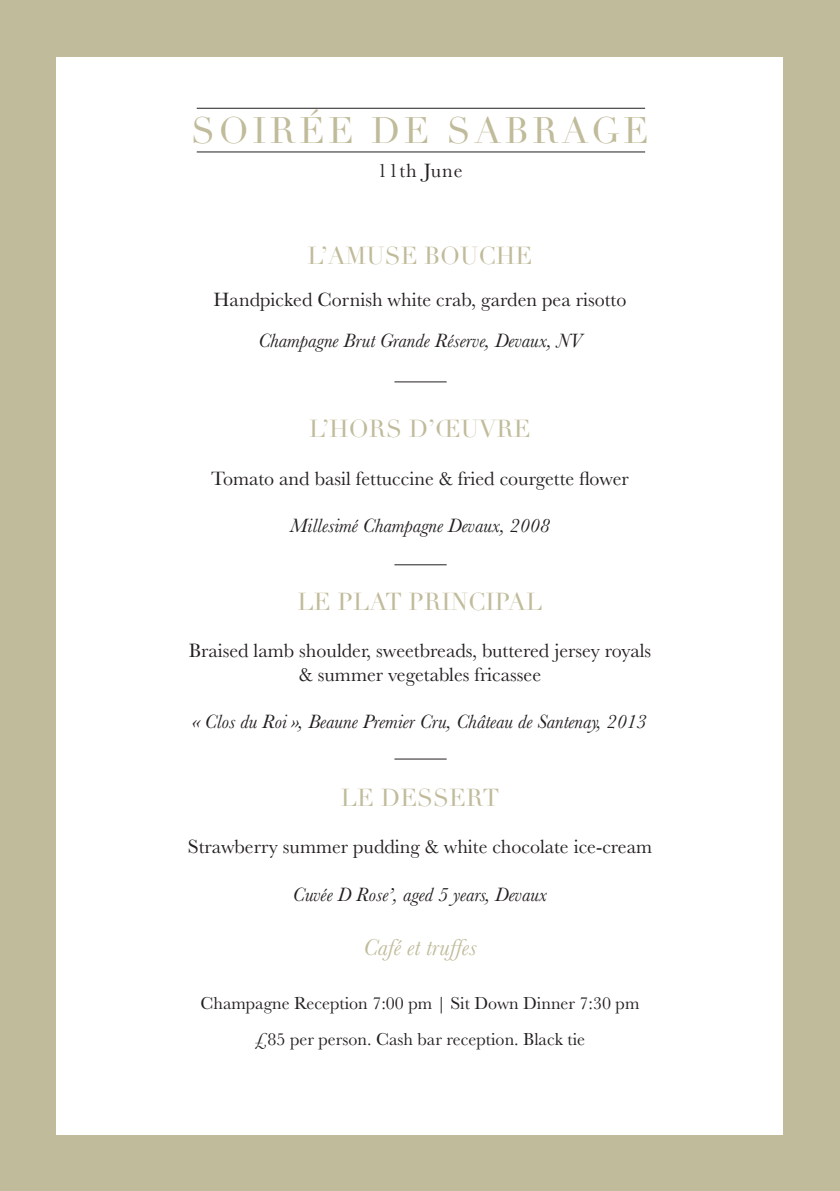
<style>
.page{position:relative;width:840px;height:1191px;background:#fff}
.page>*{position:absolute;margin:0;border:0;box-sizing:border-box;transform-origin:0 0}
.t1{font:36px "Didot";letter-spacing:.1em;color:#c0bb9a}
.t2{font:24px "Didot";color:#c0bb9a}
.t3{font:italic 24px "Baskerville";color:#c0bb9a}
.t4{font:20px/23.6px "Baskerville";color:#231f20;text-align:center}
.t5{font:italic 20px "Baskerville";color:#231f20}
.t6{font:20px "Baskerville";letter-spacing:.05em;color:#231f20}
.t7{font:18px/36px "Baskerville";color:#231f20;text-align:center}
</style>
<div class="page">
<div style="left:0;top:0;width:839px;height:1191px;background:#c0bb9a"></div>
<div style="left:57px;top:57px;width:725px;height:1077px;background:#fff"></div>
<hr style="left:197px;top:151px;width:447px;height:1px;background:#231f20">
<hr style="left:197px;top:108px;width:447px;height:1px;background:#231f20">
<hr style="left:394px;top:381px;width:52px;height:1px;background:#231f20">
<hr style="left:394px;top:758px;width:52px;height:1px;background:#231f20">
<hr style="left:394px;top:564px;width:52px;height:1px;background:#231f20">
<h1 class="t1" style="left:191px;top:109px;width:459px">SOIRÉE DE SABRAGE</h1>
<p class="t6" style="left:377px;top:158px;width:87px">11th June</p>
<p class="t2" style="left:307px;top:241px;width:226px">L’AMUSE BOUCHE</p>
<p class="t4" style="left:213px;top:287px;width:414px">Handpicked Cornish white crab, garden pea risotto</p>
<p class="t5" style="left:258px;top:327px;width:324px">Champagne Brut Grande Réserve, Devaux, NV</p>
<p class="t2" style="left:309px;top:414px;width:223px">L’HORS D’ŒUVRE</p>
<p class="t4" style="left:211px;top:466px;width:419px">Tomato and basil fettuccine &amp; fried courgette flower</p>
<p class="t5" style="left:290px;top:512px;width:261px">Millesimé Champagne Devaux, 2008</p>
<p class="t2" style="left:297px;top:587px;width:246px">LE PLAT PRINCIPAL</p>
<p class="t4" style="left:189px;top:639px;width:463px">Braised lamb shoulder, sweetbreads, buttered jersey royals &amp; summer vegetables fricassee</p>
<p class="t5" style="left:193px;top:708px;width:455px">« Clos du Roi », Beaune Premier Cru, Château de Santenay, 2013</p>
<p class="t2" style="left:340px;top:783px;width:160px">LE DESSERT</p>
<p class="t4" style="left:188px;top:835px;width:465px">Strawberry summer pudding &amp; white chocolate ice-cream</p>
<p class="t5" style="left:293px;top:880px;width:255px">Cuvée D Rose’, aged 5 years, Devaux</p>
<p class="t3" style="left:363px;top:930px;width:115px">Café et truffes</p>
<p class="t7" style="left:200px;top:985px;width:440px">Champagne Reception 7:00 pm | Sit Down Dinner 7:30 pm £85 per person. Cash bar reception. Black tie</p>
</div>
